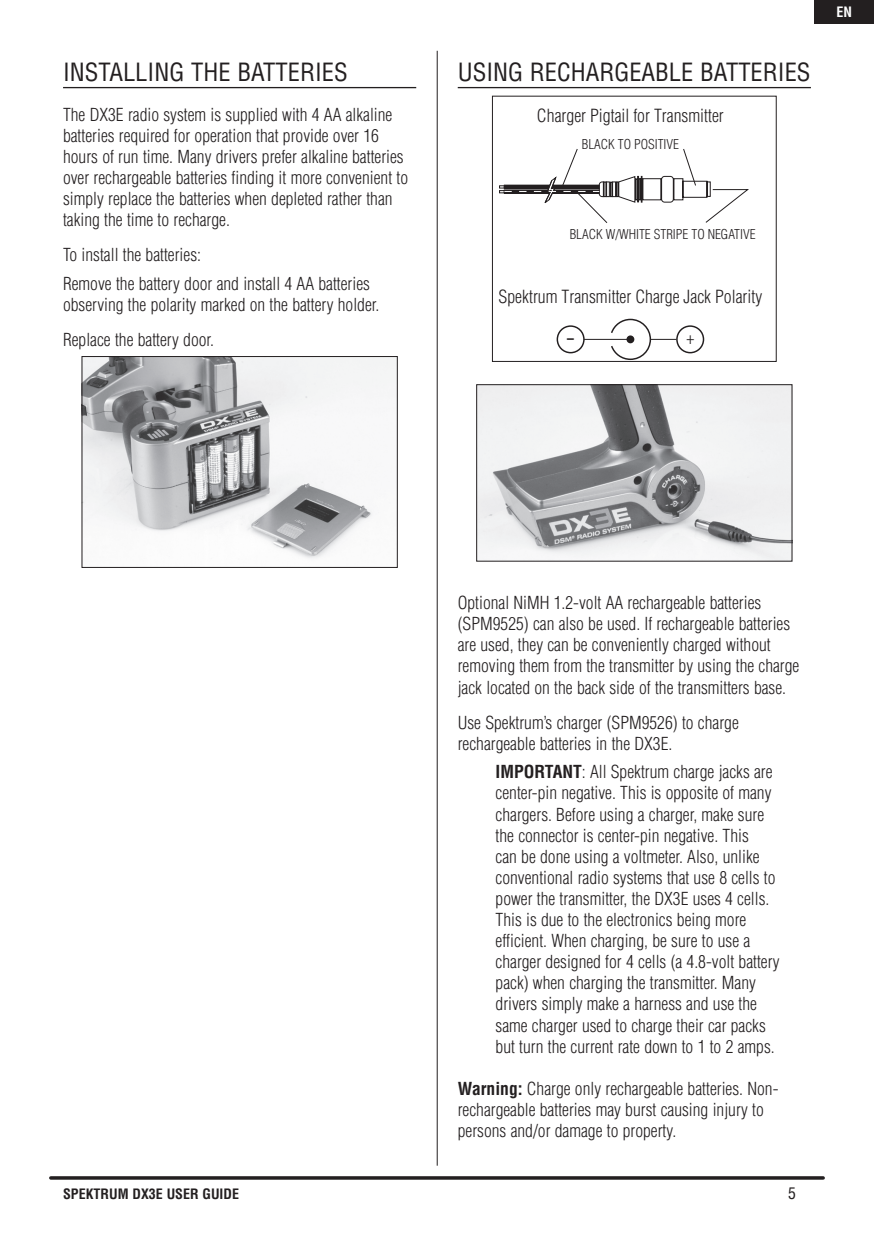
<style>
.page{position:relative;width:874px;height:1241px;background:#fff}
.page>*{position:absolute;margin:0;border:0;box-sizing:border-box;transform-origin:0 0}
.t1{font:300 condensed 26.6px "Helvetica LT Std";color:#231f20}
.t2{font:condensed 24.5px "Helvetica LT Std";color:#231f20}
.t3{font:300 condensed 17.68px "Helvetica LT Std";color:#231f20}
.t4{font:300 condensed 17.5px/21px "Helvetica LT Std";color:#231f20}
.t5{font:condensed 15.75px "Helvetica LT Std";color:#231f20}
.t6{font:700 condensed 14px "Helvetica LT Std";color:#231f20}
.t7{font:700 condensed 14px "Helvetica LT Std";color:#fff}
.t8{font:300 condensed 13.3px "Helvetica LT Std";color:#231f20}
.s1{font-weight:700}
</style>
<div class="page">
<svg style="left:51px;top:1176px;width:771px;height:3px;background:#312d2e"></svg>
<hr style="left:436px;top:51px;width:1px;height:1114px;background:#231f20">
<hr style="left:63px;top:87px;width:353px;height:1px;background:#231f20">
<img style="left:83px;top:358px;width:312px;height:201px">
<div style="left:81px;top:356px;width:316px;height:211px;border:1px solid #231f20"></div>
<hr style="left:457px;top:87px;width:353px;height:1px;background:#231f20">
<svg style="left:499px;top:149px;width:249px;height:74px"></svg>
<div style="left:675px;top:325px;width:29px;height:28px;border:1px solid #231f20;border-radius:50%"></div>
<div style="left:556px;top:325px;width:28px;height:28px;border:1px solid #231f20;border-radius:50%"></div>
<hr style="left:583px;top:339px;width:43px;height:1px;background:#231f20">
<svg style="left:609px;top:318px;width:67px;height:42px"></svg>
<div style="left:492px;top:96px;width:284px;height:266px;border:1px solid #231f20"></div>
<img style="left:478px;top:386px;width:312px;height:173px">
<div style="left:476px;top:384px;width:316px;height:177px;border:1px solid #231f20"></div>
<div style="left:814px;top:0;width:59px;height:23px;background:#231f20"></div>
<h2 class="t2" style="left:63px;top:56px;width:286px">INSTALLI NG THE BATTERI ES</h2>
<p class="t4" style="left:63px;top:104px;width:346px">The DX3E radio system is supplied with 4 AA alkaline batteries required for operation that provide over 16 hours of run time. Many drivers prefer alkaline batteries over rechargeable batteries finding it more convenient to simply replace the batteries when depleted rather than taking the time to recharge.</p>
<p class="t4" style="left:63px;top:240px;width:308px;line-height:28.9px">To install the batteries:<br>Remove the battery door and install 4 AA batteries</p>
<p class="t4" style="left:63px;top:287px;width:317px;line-height:35px">observing the polarity marked on the battery holder.<br>Replace the battery door.</p>
<h2 class="t2" style="left:457px;top:56px;width:354px">USI NG RECHARGEABLE BATTERI ES</h2>
<p class="t3" style="left:536px;top:105px;width:188px">Charger Pigtail for Transmitter</p>
<p class="t8" style="left:581px;top:136px;width:99px">BLACK TO POSITIVE</p>
<p class="t7" style="left:836px;top:3px;width:17px">EN</p>
<p class="t8" style="left:569px;top:226px;width:187px">BLACK W/WHITE STRIPE TO NEGATIVE</p>
<p class="t3" style="left:498px;top:286px;width:265px">Spektrum Transmitter Charge Jack Polarity</p>
<h1 class="t1" style="left:566px;top:320px;width:10px">-</h1>
<p class="t3" style="left:686px;top:326px;width:9px">+</p>
<p class="t4" style="left:457px;top:592px;width:343px">Optional NiMH 1.2-volt AA rechargeable batteries (SPM9525) can also be used. If rechargeable batteries are used, they can be conveniently charged without removing them from the transmitter by using the charge jack located on the back side of the transmitters base.</p>
<p class="t4" style="left:457px;top:711px;width:282px">Use Spektrum’s charger (SPM9526) to charge rechargeable batteries in the DX3E.</p>
<p class="t4" style="left:495px;top:761px;width:285px"><span class="s1">IMPORTANT</span>: All Spektrum charge jacks are center-pin negative. This is opposite of many chargers. Before using a charger, make sure the connector is center-pin negative. This<br>can be done using a voltmeter. Also, unlike conventional radio systems that use 8 cells to power the transmitter, the DX3E uses 4 cells.<br>This is due to the electronics being more efficient. When charging, be sure to use a charger designed for 4 cells (a 4.8-volt battery pack) when charging the transmitter. Many drivers simply make a harness and use the same charger used to charge their car packs but turn the current rate down to 1 to 2 amps.</p>
<p class="t4" style="left:457px;top:1077px;width:322px"><span class="s1">Warning:</span> Charge only rechargeable batteries. Non&shy;rechargeable batteries may burst causing injury to persons and/or damage to property.</p>
<p class="t6" style="left:63px;top:1185px;width:177px">SPEKTRUM DX3E USER GUIDE</p>
<p class="t5" style="left:787px;top:1183px;width:9px">5</p>
</div>
